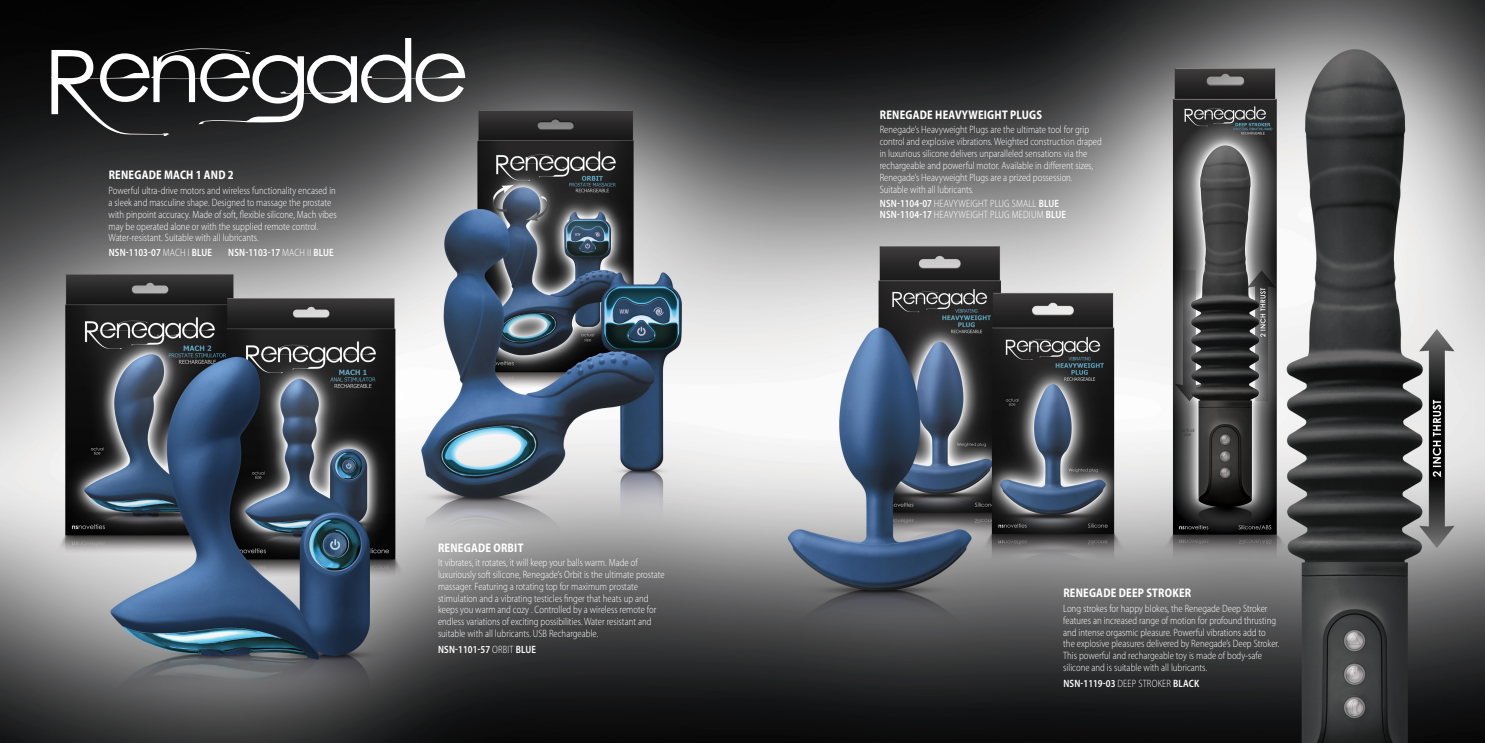
<style>
.page{position:relative;width:1485px;height:743px;background:#fff}
.page>*{position:absolute;margin:0;border:0;box-sizing:border-box;transform-origin:0 0}
.t1{font:700 semi-condensed 12.5px "Myriad Pro";letter-spacing:.02em;color:#fff;scale:.91 1}
.t2{font:300 semi-condensed 10.62px/11.9px "Myriad Pro";color:#fff;scale:.91 1}
.t3{font:600 semi-condensed 10.62px "Myriad Pro";color:#fff;scale:.91 1}
.t4{font:300 semi-condensed 10.62px/11.9px "Myriad Pro";letter-spacing:.02em;color:#fff;scale:.91 1}
.s1{font-weight:300}
.s2{font-weight:600}
</style>
<div class="page">
<img style="left:0;top:0;width:1485px;height:742px">
<svg style="left:51px;top:38px;width:414px;height:98px"></svg>
<p class="t1" style="left:109px;top:168px;width:139px">RENEGADE MACH 1 AND 2</p>
<p class="t2" style="left:109px;top:185px;width:252px">Powerful ultra-drive motors and wireless functionality encased in a sleek and masculine shape. Designed to massage the prostate with pinpoint accuracy. Made of soft, flexible silicone, Mach vibes may be operated alone or with the supplied remote control.<br>Water-resistant. Suitable with all lubricants.</p>
<p class="t3" style="left:109px;top:246px;width:115px">NSN-1103-07 <span class="s1">MACH I</span> BLUE</p>
<p class="t3" style="left:228px;top:246px;width:117px">NSN-1103-17 <span class="s1">MACH II</span> BLUE</p>
<p class="t1" style="left:438px;top:540px;width:95px">RENEGADE ORBIT</p>
<p class="t2" style="left:438px;top:556px;width:251px">It vibrates, it rotates, it will keep your balls warm. Made of luxuriously soft silicone, Renegade’s Orbit is the ultimate prostate massager. Featuring a rotating top for maximum prostate stimulation and a vibrating testicles finger that heats up and keeps you warm and cozy . Controlled by a wireless remote for endless variations of exciting possibilities. Water resistant and suitable with all lubricants. USB Rechargeable.</p>
<p class="t3" style="left:438px;top:643px;width:109px">NSN-1101-57 <span class="s1">ORBIT</span> BLUE</p>
<p class="t1" style="left:880px;top:108px;width:180px">RENEGADE HEAVYWEIGHT PLUGS</p>
<p class="t2" style="left:880px;top:124px;width:246px">Renegade’s Heavyweight Plugs are the ultimate tool for grip control and explosive vibrations. Weighted construction draped in luxurious silicone delivers unparalleled sensations via the rechargeable and powerful motor. Available in different sizes, Renegade’s Heavyweight Plugs are a prized possession.<br>Suitable with all lubricants.</p>
<p class="t4" style="left:880px;top:197px;width:206px"><span class="s2">NSN-1104-07</span> HEAVYWEIGHT PLUG SMALL <span class="s2">BLUE<br>NSN-1104-17</span> HEAVYWEIGHT PLUG MEDIUM <span class="s2">BLUE</span></p>
<p class="t1" style="left:1063px;top:586px;width:142px">RENEGADE DEEP STROKER</p>
<p class="t2" style="left:1063px;top:602px;width:239px">Long strokes for happy blokes, the Renegade Deep Stroker features an increased range of motion for profound thrusting and intense orgasmic pleasure. Powerful vibrations add to the explosive pleasures delivered by Renegade’s Deep Stroker.<br>This powerful and rechargeable toy is made of body-safe silicone and is suitable with all lubricants.</p>
<p class="t3" style="left:1063px;top:678px;width:151px">NSN-1119-03 <span class="s1">DEEP STROKER</span> BLACK</p>
</div>
